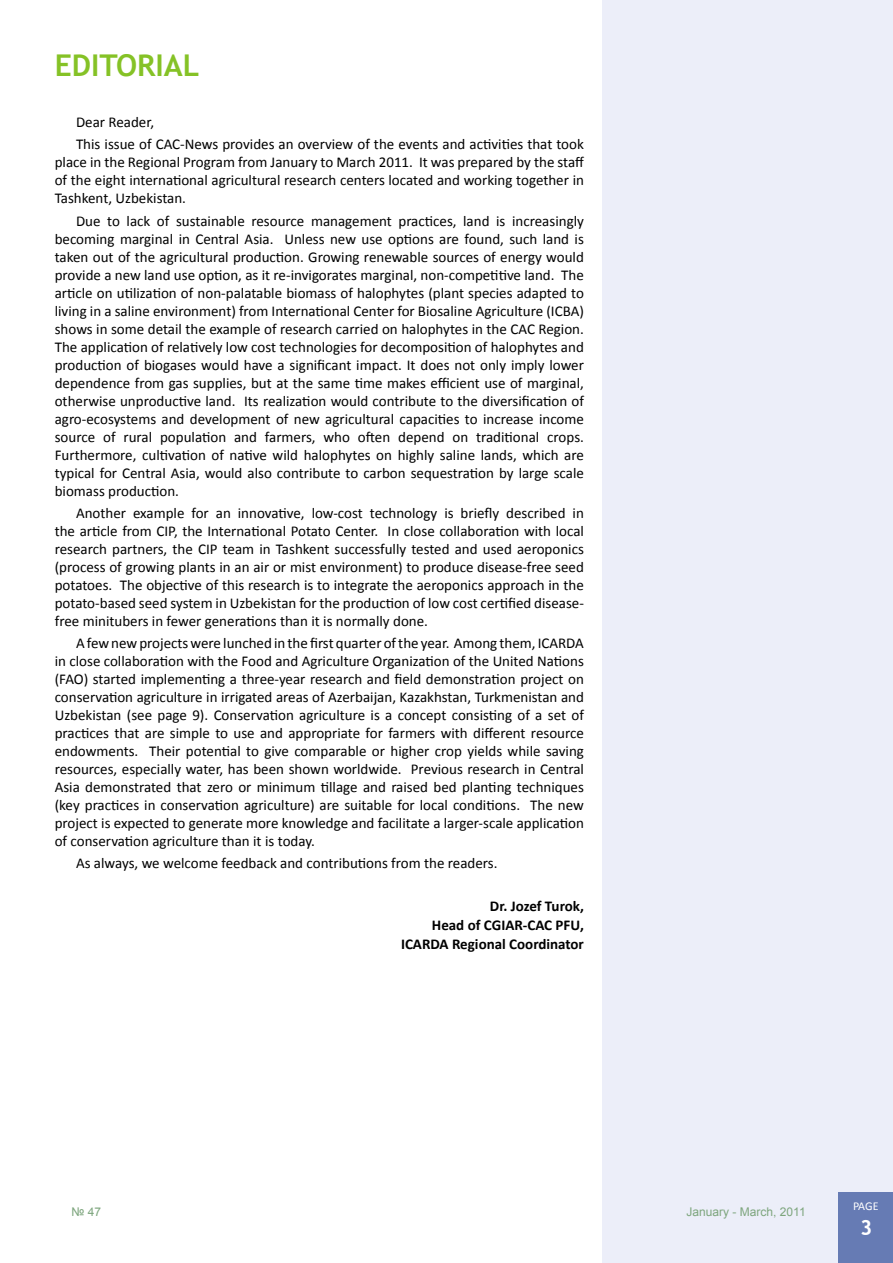
<style>
.page{position:relative;width:893px;height:1263px;background:#fff}
.page>*{position:absolute;margin:0;border:0;box-sizing:border-box;transform-origin:0 0}
.t1{font:700 30px "Trebuchet MS";color:#85c226}
.t2{font:700 21px "Trebuchet MS";color:#fff}
.t3{font:15px/18px "Calibri";color:#000;text-align:justify}
.t4{font:700 15px/18.6px "Calibri";color:#000;text-align:right}
.t5{font:12px "Arial";color:#7da57d}
.t6{font:12px "Calibri";color:#fff}
</style>
<div class="page">
<div style="left:602px;top:0;width:291px;height:1263px;background:#eceef9"></div>
<div style="left:839px;top:1193px;width:54px;height:70px;background:#667bb4"></div>
<h1 class="t1" style="left:55px;top:47px;width:146px">EDITORIAL</h1>
<p class="t3" style="left:76px;top:111px;width:509px;line-height:22.2px">Dear Reader,<br>This issue of CAC-News provides an overview of the events and activities that took</p>
<p class="t3" style="left:55px;top:153px;width:531px">place in the Regional Program from January to March 2011. It was prepared by the staff of the eight international agricultural research centers located and working together in Tashkent, Uzbekistan.</p>
<p class="t3" style="left:55px;top:212px;width:531px;text-indent:21px">Due to lack of sustainable resource management practices, land is increasingly becoming marginal in Central Asia. Unless new use options are found, such land is taken out of the agricultural production. Growing renewable sources of energy would provide a new land use option, as it re-invigorates marginal, non-competitive land. The article on utilization of non-palatable biomass of halophytes (plant species adapted to living in a saline environment) from International Center for Biosaline Agriculture (ICBA) shows in some detail the example of research carried on halophytes in the CAC Region.<br>The application of relatively low cost technologies for decomposition of halophytes and production of biogases would have a significant impact. It does not only imply lower dependence from gas supplies, but at the same time makes efficient use of marginal, otherwise unproductive land. Its realization would contribute to the diversification of agro-ecosystems and development of new agricultural capacities to increase income source of rural population and farmers, who often depend on traditional crops.<br>Furthermore, cultivation of native wild halophytes on highly saline lands, which are typical for Central Asia, would also contribute to carbon sequestration by large scale biomass production.</p>
<p class="t3" style="left:55px;top:504px;width:531px;text-indent:21px">Another example for an innovative, low-cost technology is briefly described in the article from CIP, the International Potato Center. In close collaboration with local research partners, the CIP team in Tashkent successfully tested and used aeroponics (process of growing plants in an air or mist environment) to produce disease-free seed potatoes. The objective of this research is to integrate the aeroponics approach in the potato-based seed system in Uzbekistan for the production of low cost certified disease&shy;free minitubers in fewer generations than it is normally done.</p>
<p class="t3" style="left:55px;top:634px;width:531px;text-indent:21px">A few new projects were lunched in the first quarter of the year. Among them, ICARDA in close collaboration with the Food and Agriculture Organization of the United Nations (FAO) started implementing a three-year research and field demonstration project on conservation agriculture in irrigated areas of Azerbaijan, Kazakhstan, Turkmenistan and Uzbekistan (see page 9). Conservation agriculture is a concept consisting of a set of practices that are simple to use and appropriate for farmers with different resource endowments. Their potential to give comparable or higher crop yields while saving resources, especially water, has been shown worldwide. Previous research in Central Asia demonstrated that zero or minimum tillage and raised bed planting techniques (key practices in conservation agriculture) are suitable for local conditions. The new project is expected to generate more knowledge and facilitate a larger-scale application of conservation agriculture than it is today.</p>
<p class="t3" style="left:76px;top:854px;width:423px">As always, we welcome feedback and contributions from the readers.</p>
<p class="t4" style="left:401px;top:897px;width:184px">Dr. Jozef Turok,<br>Head of CGIAR-CAC PFU,<br>ICARDA Regional Coordinator</p>
<p class="t5" style="left:72px;top:1204px;width:31px">№ 47</p>
<p class="t5" style="left:687px;top:1204px;width:121px">January - March, 2011</p>
<p class="t6" style="left:853px;top:1198px;width:27px">PAGE</p>
<h2 class="t2" style="left:860px;top:1214px;width:14px">3</h2>
</div>
